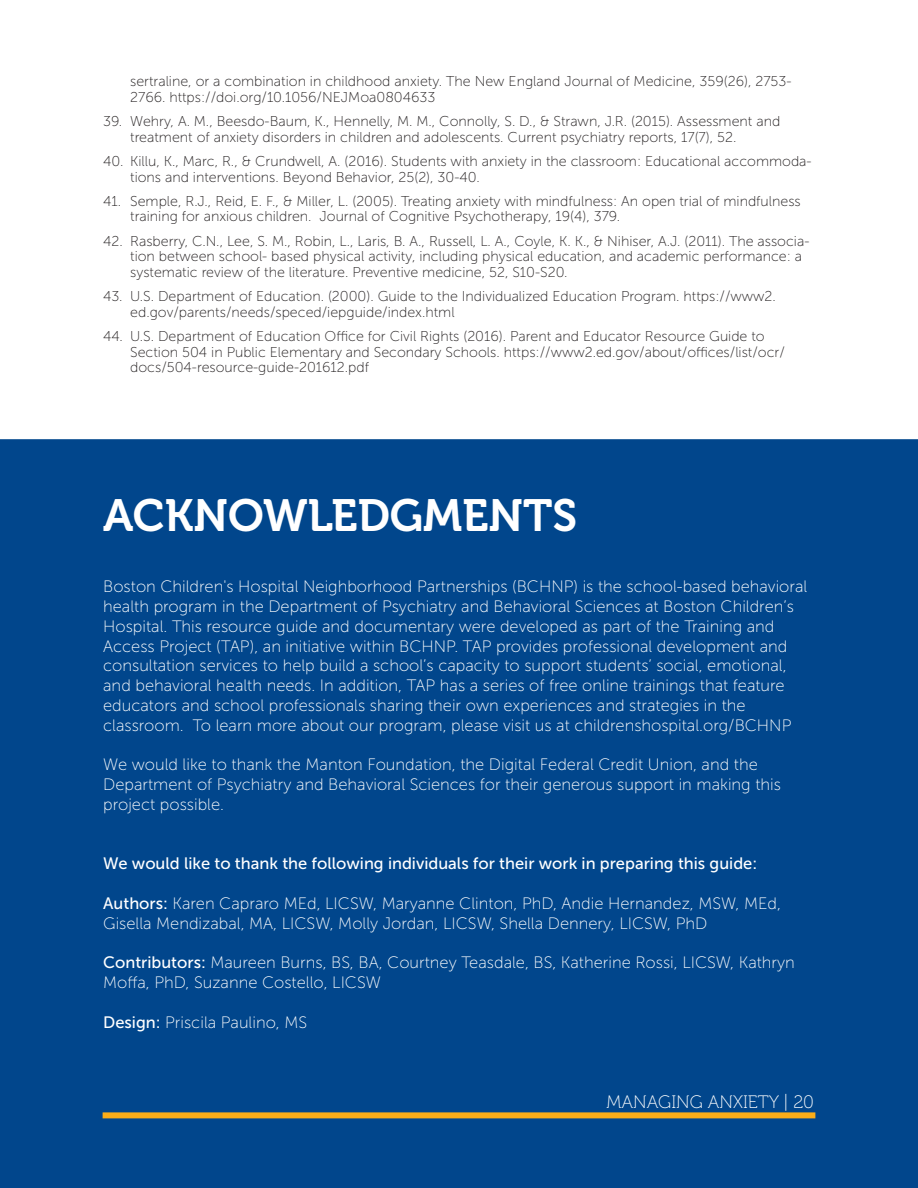
<style>
.page{position:relative;width:918px;height:1188px;background:#fff}
.page>*{position:absolute;margin:0;border:0;box-sizing:border-box;transform-origin:0 0}
.MAIN_TITLE{font:45px "Museo 700";color:#fff}
.t1{font:18px "Museo 100";color:#fff}
.Paragraph_Style_1{font:16.5px/19.8px "Museo Sans 100";color:#fff}
.Paragraph_Style_1-2{font:16.5px "Museo Sans 500";color:#fff}
.t2{font:14.25px/15.5px "Museo Sans 100";color:#231f20}
.s1{font-family:"Museo Sans 500"}
</style>
<div class="page">
<div style="left:0;top:439px;width:918px;height:749px;background:#01468c"></div>
<div style="left:103px;top:1112px;width:712px;height:6px;background:#faad19"></div>
<p class="t2" style="left:130px;top:74px;width:663px">sertraline, or a combination in childhood anxiety. The New England Journal of Medicine, 359(26), 2753-<br>2766. https://doi.org/10.1056/NEJMoa0804633</p>
<p class="t2" style="left:130px;top:114px;width:652px;text-indent:-27px">39. Wehry, A. M., Beesdo-Baum, K., Hennelly, M. M., Connolly, S. D., &amp; Strawn, J.R. (2015). Assessment and treatment of anxiety disorders in children and adolescents. Current psychiatry reports, 17(7), 52.</p>
<p class="t2" style="left:130px;top:154px;width:683px;text-indent:-27px">40. Killu, K., Marc, R., &amp; Crundwell, A. (2016). Students with anxiety in the classroom: Educational accommoda&shy;tions and interventions. Beyond Behavior, 25(2), 30-40.</p>
<p class="t2" style="left:130px;top:194px;width:672px;text-indent:-27px">41. Semple, R.J., Reid, E. F., &amp; Miller, L. (2005). Treating anxiety with mindfulness: An open trial of mindfulness training for anxious children. Journal of Cognitive Psychotherapy, 19(4), 379.</p>
<p class="t2" style="left:130px;top:233px;width:681px;text-indent:-27px">42. Rasberry, C.N., Lee, S. M., Robin, L., Laris, B. A., Russell, L. A., Coyle, K. K., &amp; Nihiser, A.J. (2011). The associa&shy;tion between school- based physical activity, including physical education, and academic performance: a systematic review of the literature. Preventive medicine, 52, S10-S20.</p>
<p class="t2" style="left:130px;top:289px;width:647px;text-indent:-27px">43. U.S. Department of Education. (2000). Guide to the Individualized Education Program. https://www2. ed.gov/parents/needs/speced/iepguide/index.html</p>
<p class="t2" style="left:130px;top:329px;width:656px;text-indent:-27px">44. U.S. Department of Education Office for Civil Rights (2016). Parent and Educator Resource Guide to<br>Section 504 in Public Elementary and Secondary Schools. https://www2.ed.gov/about/offices/list/ocr/ docs/504-resource-guide-201612.pdf</p>
<p class="MAIN_TITLE" style="left:103px;top:490px;width:475px">ACKNOWLEDGMENTS</p>
<p class="Paragraph_Style_1" style="left:103px;top:577px;width:706px">Boston Children's Hospital Neighborhood Partnerships (BCHNP) is the school-based behavioral health program in the Department of Psychiatry and Behavioral Sciences at Boston Children’s Hospital. This resource guide and documentary were developed as part of the Training and Access Project (TAP), an initiative within BCHNP. TAP provides professional development and consultation services to help build a school’s capacity to support students’ social, emotional, and behavioral health needs. In addition, TAP has a series of free online trainings that feature educators and school professionals sharing their own experiences and strategies in the classroom. To learn more about our program, please visit us at childrenshospital.org/BCHNP</p>
<p class="Paragraph_Style_1" style="left:103px;top:755px;width:679px">We would like to thank the Manton Foundation, the Digital Federal Credit Union, and the<br>Department of Psychiatry and Behavioral Sciences for their generous support in making this project possible.</p>
<p class="Paragraph_Style_1-2" style="left:103px;top:855px;width:656px">We would like to thank the following individuals for their work in preparing this guide:</p>
<p class="Paragraph_Style_1" style="left:103px;top:894px;width:679px"><span class="s1">Authors:</span> Karen Capraro MEd, LICSW, Maryanne Clinton, PhD, Andie Hernandez, MSW, MEd,<br>Gisella Mendizabal, MA, LICSW, Molly Jordan, LICSW, Shella Dennery, LICSW, PhD</p>
<p class="Paragraph_Style_1" style="left:103px;top:953px;width:693px"><span class="s1">Contributors:</span> Maureen Burns, BS, BA, Courtney Teasdale, BS, Katherine Rossi, LICSW, Kathryn<br>Moffa, PhD, Suzanne Costello, LICSW</p>
<p class="Paragraph_Style_1" style="left:103px;top:1012px;width:206px"><span class="s1">Design:</span> Priscila Paulino, MS</p>
<p class="t1" style="left:607px;top:1092px;width:209px">MANAGING ANXIETY | 20</p>
</div>
